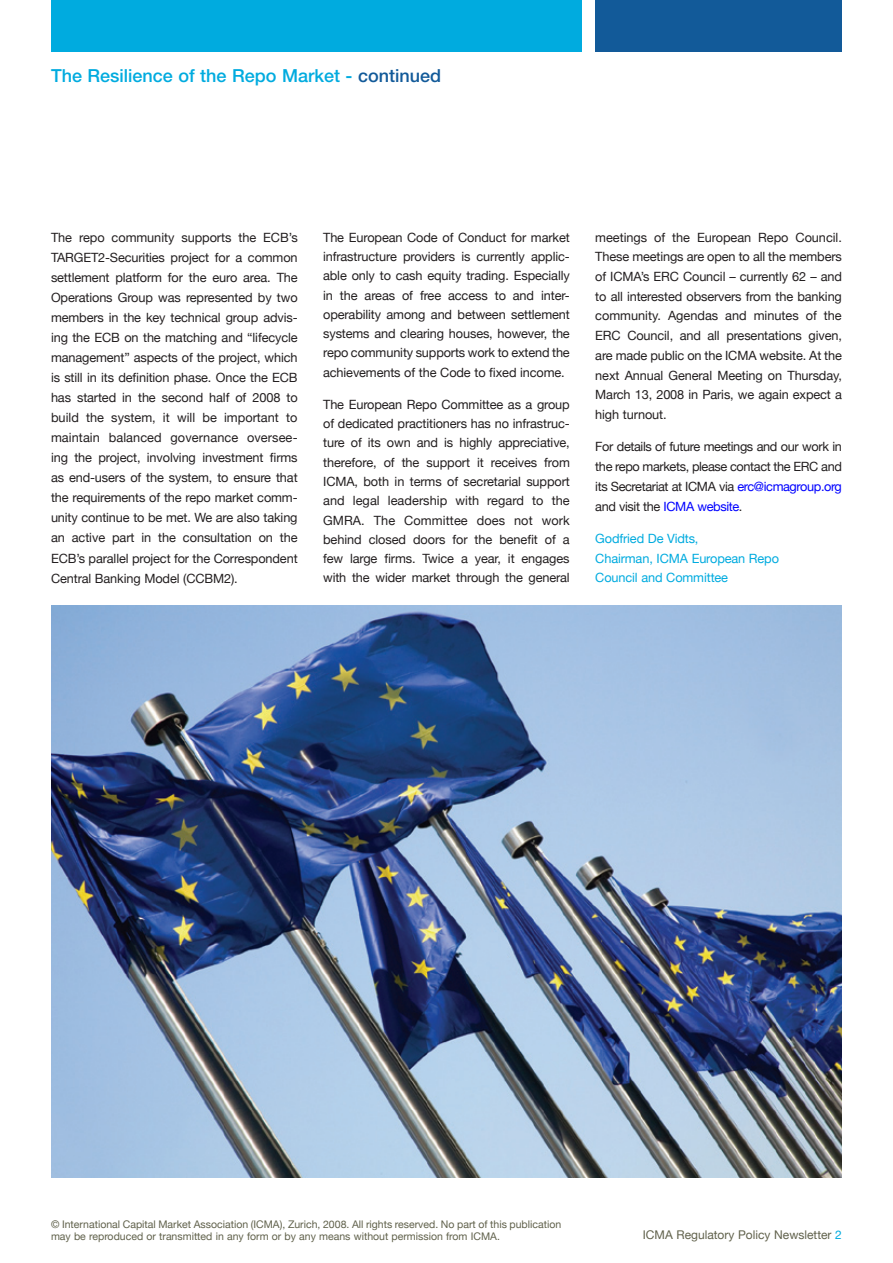
<style>
.page{position:relative;width:893px;height:1263px;background:#fff}
.page>*{position:absolute;margin:0;border:0;box-sizing:border-box;transform-origin:0 0}
.t1{font:500 18px "Helvetica Neue";color:#00abdf}
.t2{font:12.75px/20.1px "Helvetica Neue";letter-spacing:-.01em;color:#231f20;text-align:justify}
.t3{font:12.75px/19.6px "Helvetica Neue";letter-spacing:-.01em;color:#00abdf}
.t4{font:12px "Helvetica Neue";color:#60614b}
.t5{font:10.5px/11.2px "Helvetica Neue";color:#60614b}
.s1{color:#125a99}
.s2{color:#00f}
.s3{color:#00abdf}
</style>
<div class="page">
<div style="left:51px;top:0;width:531px;height:51px;background:#00abdf"></div>
<div style="left:595px;top:0;width:247px;height:51px;background:#125a99"></div>
<img style="left:51px;top:606px;width:791px;height:572px">
<h1 class="t1" style="left:51px;top:65px;width:391px">The Resilience of the Repo Market - <span class="s1">continued</span></h1>
<p class="t2" style="left:51px;top:227px;width:248px">The repo community supports the ECB’s TARGET2-Securities project for a common settlement platform for the euro area. The Operations Group was represented by two members in the key technical group advis&shy;ing the ECB on the matching and “lifecycle management” aspects of the project, which is still in its definition phase. Once the ECB has started in the second half of 2008 to build the system, it will be important to maintain balanced governance oversee&shy;ing the project, involving investment firms as end-users of the system, to ensure that the requirements of the repo market comm&shy;unity continue to be met. We are also taking an active part in the consultation on the ECB’s parallel project for the Correspondent Central Banking Model (CCBM2).</p>
<p class="t2" style="left:323px;top:227px;width:248px;line-height:19.4px">The European Code of Conduct for market infrastructure providers is currently applic&shy;able only to cash equity trading. Especially in the areas of free access to and inter&shy;operability among and between settlement systems and clearing houses, however, the repo community supports work to extend the achievements of the Code to fixed income.</p>
<p class="t2" style="left:323px;top:394px;width:248px;line-height:19.4px">The European Repo Committee as a group of dedicated practitioners has no infrastruc&shy;ture of its own and is highly appreciative, therefore, of the support it receives from ICMA, both in terms of secretarial support and legal leadership with regard to the GMRA. The Committee does not work behind closed doors for the benefit of a few large firms. Twice a year, it engages with the wider market through the general</p>
<p class="t2" style="left:595px;top:227px;width:248px;line-height:19.6px">meetings of the European Repo Council.<br>These meetings are open to all the members of ICMA’s ERC Council – currently 62 – and to all interested observers from the banking community. Agendas and minutes of the ERC Council, and all presentations given, are made public on the ICMA website. At the next Annual General Meeting on Thursday, March 13, 2008 in Paris, we again expect a high turnout.</p>
<p class="t2" style="left:595px;top:437px;width:248px;line-height:19.6px">For details of future meetings and our work in the repo markets, please contact the ERC and its Secretariat at ICMA via <span class="s2">erc@icmagroup.org </span>and visit the <span class="s2">ICMA website</span>.</p>
<p class="t3" style="left:595px;top:528px;width:185px">Godfried De Vidts,<br>Chairman, ICMA European Repo<br>Council and Committee</p>
<p class="t5" style="left:51px;top:1219px;width:512px">© International Capital Market Association (ICMA), Zurich, 2008. All rights reserved. No part of this publication may be reproduced or transmitted in any form or by any means without permission from ICMA.</p>
<p class="t4" style="left:643px;top:1228px;width:201px">ICMA Regulatory Policy Newsletter <span class="s3">2</span></p>
</div>
